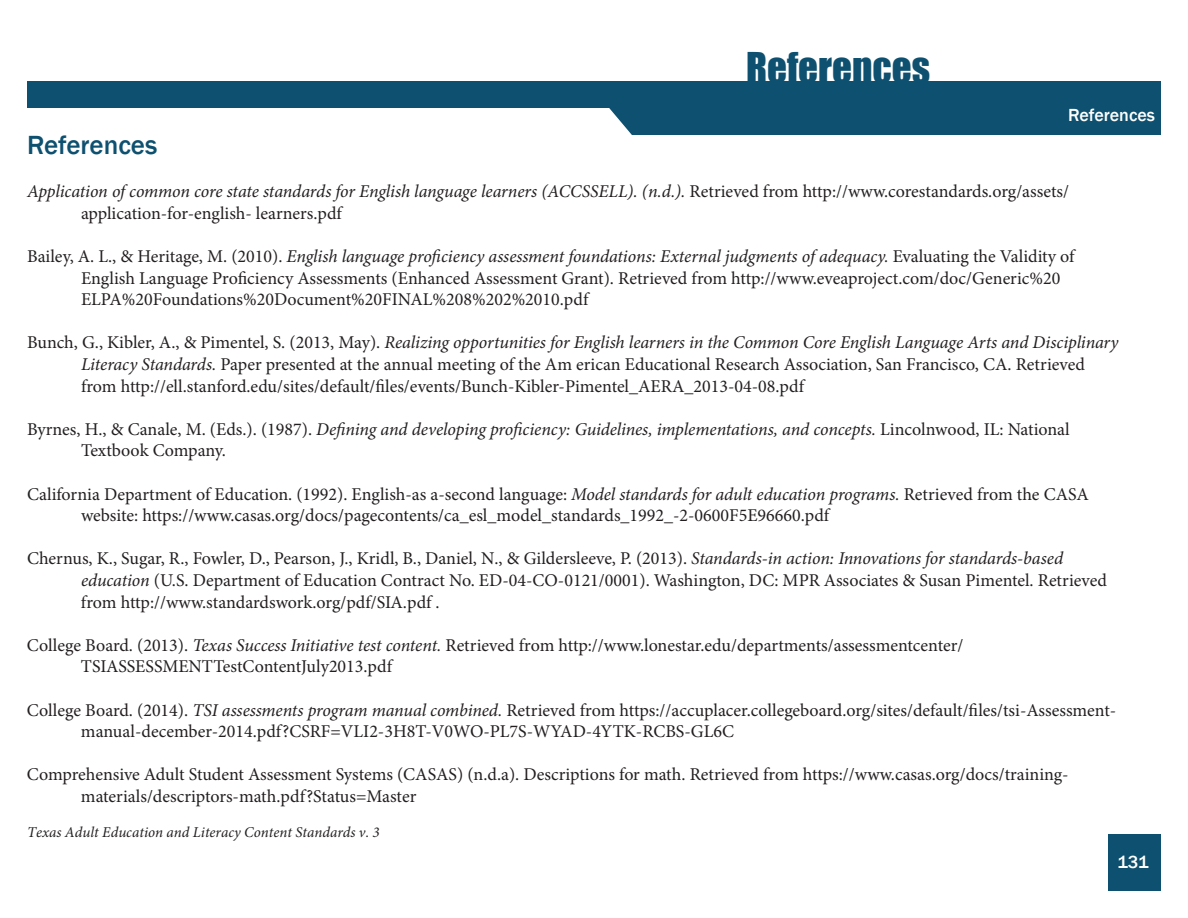
<style>
.page{position:relative;width:1188px;height:918px;background:#fff}
.page>*{position:absolute;margin:0;border:0;box-sizing:border-box;transform-origin:0 0}
.t1{font:39px "Impact";color:#0e506f}
.t2{font:500 27px "Franklin Gothic";color:#0e506f}
.t3{font:18px/21.6px "Minion Pro";color:#231f20}
.t4{font:500 18px "Franklin Gothic";color:#fff}
.t5{font:italic 15px "Minion Pro";color:#231f20}
.s1{font-style:italic}
</style>
<div class="page">
<div style="left:27px;top:81px;width:1134px;height:27px;background:#0e506f"></div>
<div style="left:1108px;top:835px;width:53px;height:56px;background:#0e506f"></div>
<div style="left:609px;top:108px;width:552px;height:27px;background:#0e506f"></div>
<p class="t1" style="left:746px;top:38px;width:186px">References</p>
<p class="t4" style="left:1068px;top:104px;width:88px">References</p>
<p class="t2" style="left:27px;top:128px;width:132px">References</p>
<p class="t3" style="left:81px;top:181px;width:990px;text-indent:-54px"><span class="s1">Application ofcommon core state standards for English language learners (ACCSSELL). (n.d.).</span> Retrieved from http://www.corestandards.org/assets/ application-for-english- learners.pdf</p>
<p class="t3" style="left:81px;top:245px;width:997px;text-indent:-54px">Bailey, A. L., &amp; Heritage, M. (2010). <span class="s1">English language profciency assessment foundations: External judgments ofadequacy.</span> Evaluating the Validity of<br>English Language Profciency Assessments (Enhanced Assessment Grant). Retrieved from http://www.eveaproject.com/doc/Generic%20<br>ELPA%20Foundations%20Document%20FINAL%208%202%2010.pdf</p>
<p class="t3" style="left:81px;top:332px;width:1039px;text-indent:-54px">Bunch, G., Kibler, A., &amp; Pimentel, S. (2013, May). <span class="s1">Realizing opportunities for English learners in the Common Core English Language Arts and Disciplinary<br>Literacy Standards.</span> Paper presented at the annual meeting of the Am erican Educational Research Association, San Francisco, CA. Retrieved from http://ell.stanford.edu/sites/default/fles/events/Bunch-Kibler-Pimentel_AERA_2013-04-08.pdf</p>
<p class="t3" style="left:81px;top:418px;width:990px;text-indent:-54px">Byrnes, H., &amp; Canale, M. (Eds.). (1987). <span class="s1">Defning and developing profciency: Guidelines, implementations, and concepts.</span> Lincolnwood, IL: National<br>Textbook Company.</p>
<p class="t3" style="left:81px;top:483px;width:1010px;text-indent:-54px">California Department of Education. (1992). English-as a-second language: <span class="s1">Model standards for adult education programs.</span> Retrieved from the CASA website: https://www.casas.org/docs/pagecontents/ca_esl_model_standards_1992_-2-0600F5E96660.pdf</p>
<p class="t3" style="left:81px;top:548px;width:1028px;text-indent:-54px">Chernus, K., Sugar, R., Fowler, D., Pearson, J., Kridl, B., Daniel, N., &amp; Gildersleeve, P. (2013). <span class="s1">Standards-in action: Innovations for standards-based education</span> (U.S. Department of Education Contract No. ED-04-CO-0121/0001). Washington, DC: MPR Associates &amp; Susan Pimentel. Retrieved from http://www.standardswork.org/pdf/SIA.pdf .</p>
<p class="t3" style="left:81px;top:634px;width:884px;text-indent:-54px">College Board. (2013). <span class="s1">Texas Success Initiative test content.</span> Retrieved from http://www.lonestar.edu/departments/assessmentcenter/<br>TSIASSESSMENTTestContentJuly2013.pdf</p>
<p class="t3" style="left:81px;top:699px;width:1037px;text-indent:-54px">College Board. (2014). <span class="s1">TSI assessments program manual combined.</span> Retrieved from https://accuplacer.collegeboard.org/sites/default/fles/tsi-Assessment&shy;manual-december-2014.pdf?CSRF=VLI2-3H8T-V0WO-PL7S-WYAD-4YTK-RCBS-GL6C</p>
<p class="t3" style="left:81px;top:764px;width:989px;text-indent:-54px">Comprehensive Adult Student Assessment Systems (CASAS) (n.d.a). Descriptions for math. Retrieved from https://www.casas.org/docs/training&shy;materials/descriptors-math.pdf?Status=Master</p>
<p class="t5" style="left:27px;top:822px;width:354px">Texas Adult Education and Literacy Content Standards v. 3</p>
<p class="t4" style="left:1117px;top:851px;width:33px">131</p>
</div>
